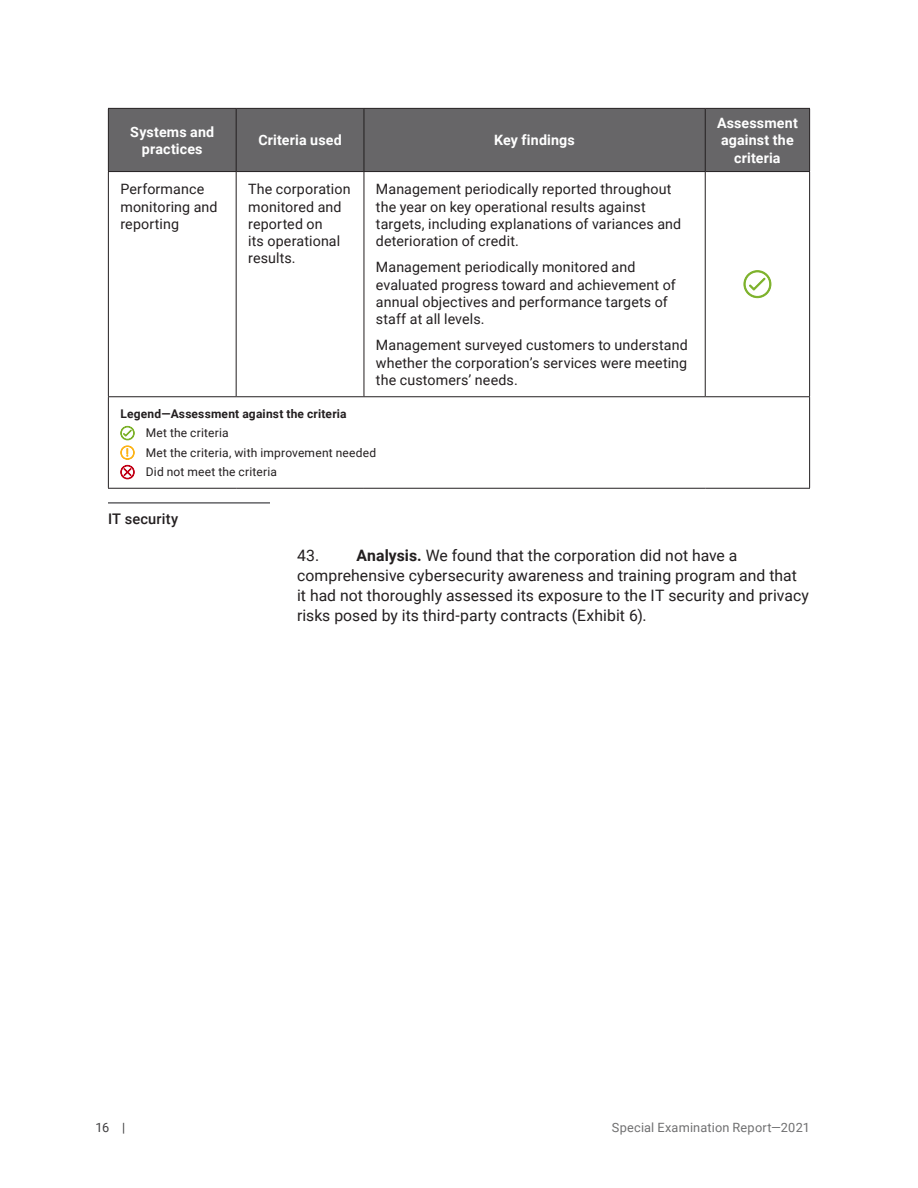
<style>
.page{position:relative;width:918px;height:1188px;background:#fff}
.page>*{position:absolute;margin:0;border:0;box-sizing:border-box;transform-origin:0 0}
.t1{font:15.75px/20.2px "Roboto";letter-spacing:.005em;color:#231f20}
.t2{font:500 14.7px "Roboto";letter-spacing:.015em;color:#231f20}
.t3{font:14.25px/17.2px "Roboto";letter-spacing:.01em;color:#231f20}
.t4{font:700 14.25px/17.2px "Roboto";letter-spacing:.01em;color:#fff;text-align:center}
.t5{font:12.75px "Roboto";letter-spacing:.015em;color:#707071}
.t6{font:12.75px "Roboto";color:#414042}
.t7{font:12px/19.5px "Roboto";letter-spacing:.015em;color:#231f20}
.t8{font:700 12px "Roboto";letter-spacing:.015em;color:#231f20}
.s1{font-weight:700}
</style>
<div class="page">
<hr style="left:108px;top:502px;width:162px;height:2px;background:#636366">
<div style="left:109px;top:109px;width:700px;height:62px;background:#676668"></div>
<hr style="left:108px;top:108px;width:128px;height:1px;background:#231f20">
<hr style="left:108px;top:109px;width:1px;height:62px;background:#231f20">
<hr style="left:236px;top:108px;width:128px;height:1px;background:#231f20">
<hr style="left:236px;top:109px;width:1px;height:62px;background:#231f20">
<hr style="left:364px;top:108px;width:341px;height:1px;background:#231f20">
<hr style="left:364px;top:109px;width:1px;height:62px;background:#231f20">
<hr style="left:705px;top:108px;width:105px;height:1px;background:#231f20">
<hr style="left:705px;top:109px;width:1px;height:62px;background:#231f20">
<hr style="left:809px;top:109px;width:1px;height:62px;background:#231f20">
<hr style="left:108px;top:171px;width:128px;height:1px;background:#231f20">
<hr style="left:108px;top:172px;width:1px;height:224px;background:#231f20">
<hr style="left:236px;top:171px;width:128px;height:1px;background:#231f20">
<hr style="left:236px;top:172px;width:1px;height:224px;background:#231f20">
<hr style="left:364px;top:171px;width:341px;height:1px;background:#231f20">
<hr style="left:364px;top:172px;width:1px;height:224px;background:#231f20">
<hr style="left:705px;top:171px;width:105px;height:1px;background:#231f20">
<hr style="left:705px;top:172px;width:1px;height:224px;background:#231f20">
<hr style="left:809px;top:172px;width:1px;height:224px;background:#231f20">
<hr style="left:108px;top:396px;width:128px;height:1px;background:#231f20">
<hr style="left:108px;top:397px;width:1px;height:91px;background:#231f20">
<hr style="left:236px;top:396px;width:128px;height:1px;background:#231f20">
<hr style="left:364px;top:396px;width:341px;height:1px;background:#231f20">
<hr style="left:705px;top:396px;width:105px;height:1px;background:#231f20">
<hr style="left:809px;top:397px;width:1px;height:91px;background:#231f20">
<hr style="left:108px;top:488px;width:128px;height:1px;background:#231f20">
<hr style="left:236px;top:488px;width:128px;height:1px;background:#231f20">
<hr style="left:364px;top:488px;width:341px;height:1px;background:#231f20">
<hr style="left:705px;top:488px;width:105px;height:1px;background:#231f20">
<svg style="left:743px;top:270px;width:29px;height:28px"></svg>
<svg style="left:120px;top:426px;width:15px;height:54px"></svg>
<p class="t4" style="left:130px;top:122px;width:86px">Systems and practices</p>
<p class="t4" style="left:258px;top:131px;width:85px">Criteria used</p>
<p class="t4" style="left:494px;top:131px;width:82px">Key findings</p>
<p class="t4" style="left:717px;top:114px;width:82px">Assessment against the criteria</p>
<p class="t3" style="left:120px;top:180px;width:99px">Performance monitoring and reporting</p>
<p class="t3" style="left:248px;top:180px;width:104px">The corporation monitored and reported on<br>its operational results.</p>
<p class="t3" style="left:376px;top:180px;width:307px">Management periodically reported throughout the year on key operational results against targets, including explanations of variances and deterioration of credit.</p>
<p class="t3" style="left:376px;top:258px;width:301px">Management periodically monitored and evaluated progress toward and achievement of annual objectives and performance targets of staff at all levels.</p>
<p class="t3" style="left:376px;top:336px;width:313px;text-align:justify">Management surveyed customers to understand whether the corporation’s services were meeting the customers’ needs.</p>
<p class="t8" style="left:120px;top:405px;width:228px">Legend—Assessment against the criteria</p>
<p class="t7" style="left:146px;top:423px;width:232px">Met the criteria<br>Met the criteria, with improvement needed<br>Did not meet the criteria</p>
<p class="t2" style="left:108px;top:508px;width:72px">IT security</p>
<p class="t1" style="left:297px;top:544px;width:513px">43. <span class="s1">Analysis.</span> We found that the corporation did not have a comprehensive cybersecurity awareness and training program and that it had not thoroughly assessed its exposure to the IT security and privacy risks posed by its third-party contracts (Exhibit 6).</p>
<p class="t6" style="left:95px;top:1119px;width:31px">16 |</p>
<p class="t5" style="left:612px;top:1119px;width:200px">Special Examination Report—2021</p>
</div>
